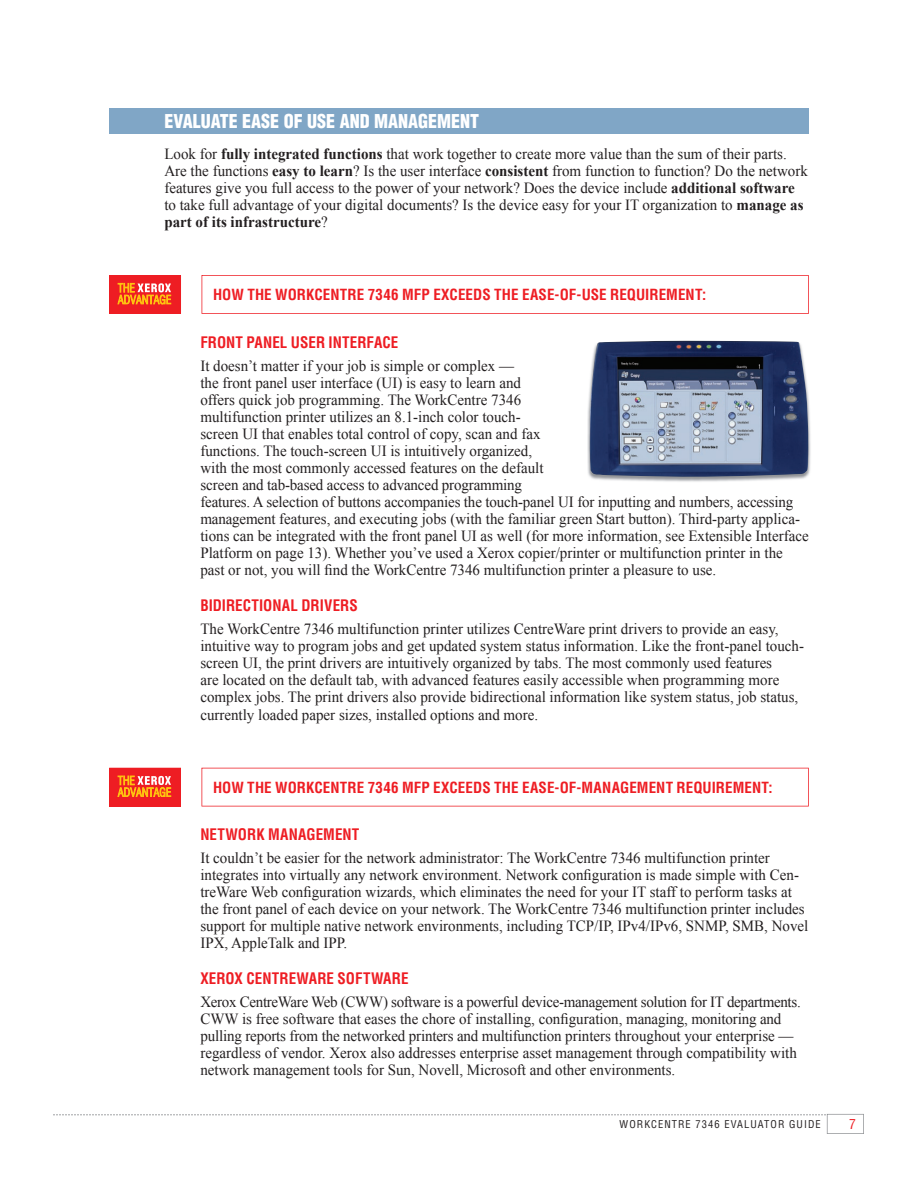
<style>
.page{position:relative;width:918px;height:1188px;background:#fff}
.page>*{position:absolute;margin:0;border:0;box-sizing:border-box;transform-origin:0 0}
.t1{font:900 condensed 18.6px "Helvetica";color:#fff}
.t2{font:15.45px/17.1px "Times New Roman";color:#231f20}
.t3{font:700 condensed 15.45px "Helvetica";letter-spacing:.005em;color:#ee1d23}
.t4{font:700 condensed 15px "Helvetica";letter-spacing:.005em;color:#ee1d23}
.t5{font:condensed 13.5px "Helvetica";color:#ee1d23}
.t6{font:condensed 10.5px "Helvetica";letter-spacing:.1em;color:#231f20}
.s1{font-weight:700}
</style>
<div class="page">
<div style="left:109px;top:108px;width:700px;height:26px;background:#80a6c6"></div>
<svg style="left:202px;top:275px;width:607px;height:39px"></svg>
<svg style="left:109px;top:275px;width:72px;height:39px;background:#f1432d"></svg>
<svg style="left:53px;top:1114px;width:811px;height:20px"></svg>
<div style="left:496px;top:1118px;width:326px;height:16px;background:#fff"></div>
<svg style="left:202px;top:768px;width:607px;height:38px"></svg>
<svg style="left:109px;top:768px;width:72px;height:38px;background:#f1442d"></svg>
<img style="left:587px;top:385px;width:224px;height:97px">
<img style="left:590px;top:341px;width:218px;height:136px">
<p class="t1" style="left:164px;top:110px;width:316px">EVALUATE EASE OF USE AND MANAGEMENT</p>
<p class="t2" style="left:164px;top:145px;width:645px">Look for <span class="s1">fully integrated functions</span> that work together to create more value than the sum of their parts.<br>Are the functions <span class="s1">easy to learn</span>? Is the user interface <span class="s1">consistent</span> from function to function? Do the network features give you full access to the power of your network? Does the device include <span class="s1">additional software </span>to take full advantage of your digital documents? Is the device easy for your IT organization to <span class="s1">manage as part of its infrastructure</span>?</p>
<p class="t4" style="left:213px;top:286px;width:495px">HOW THE WORKCENTRE 7346 MFP EXCEEDS THE EASE-OF-USE REQUIREMENT:</p>
<p class="t3" style="left:200px;top:333px;width:200px">FRONT PANEL USER INTERFACE</p>
<p class="t2" style="left:200px;top:357px;width:610px">It doesn’t matter if your job is simple or complex —<br>the front panel user interface (UI) is easy to learn and<br>offers quick job programming. The WorkCentre 7346<br>multifunction printer utilizes an 8.1-inch color touch-<br>screen UI that enables total control of copy, scan and fax<br>functions. The touch-screen UI is intuitively organized,<br>with the most commonly accessed features on the default<br>screen and tab-based access to advanced programming<br>features. A selection of buttons accompanies the touch-panel UI for inputting and numbers, accessing management features, and executing jobs (with the familiar green Start button). Third-party applica&shy;tions can be integrated with the front panel UI as well (for more information, see Extensible Interface Platform on page 13). Whether you’ve used a Xerox copier/printer or multifunction printer in the past or not, you will find the WorkCentre 7346 multifunction printer a pleasure to use.</p>
<p class="t3" style="left:200px;top:596px;width:159px">BIDIRECTIONAL DRIVERS</p>
<p class="t2" style="left:200px;top:620px;width:605px">The WorkCentre 7346 multifunction printer utilizes CentreWare print drivers to provide an easy, intuitive way to program jobs and get updated system status information. Like the front-panel touch&shy;screen UI, the print drivers are intuitively organized by tabs. The most commonly used features<br>are located on the default tab, with advanced features easily accessible when programming more complex jobs. The print drivers also provide bidirectional information like system status, job status, currently loaded paper sizes, installed options and more.</p>
<p class="t4" style="left:213px;top:778px;width:561px">HOW THE WORKCENTRE 7346 MFP EXCEEDS THE EASE-OF-MANAGEMENT REQUIREMENT:</p>
<p class="t3" style="left:200px;top:825px;width:161px">NETWORK MANAGEMENT</p>
<p class="t2" style="left:200px;top:849px;width:610px">It couldn’t be easier for the network administrator: The WorkCentre 7346 multifunction printer integrates into virtually any network environment. Network configuration is made simple with Cen&shy;treWare Web configuration wizards, which eliminates the need for your IT staff to perform tasks at the front panel of each device on your network. The WorkCentre 7346 multifunction printer includes support for multiple native network environments, including TCP/IP, IPv4/IPv6, SNMP, SMB, Novel IPX, AppleTalk and IPP.</p>
<p class="t3" style="left:200px;top:969px;width:210px">XEROX CENTREWARE SOFTWARE</p>
<p class="t2" style="left:200px;top:993px;width:602px">Xerox CentreWare Web (CWW) software is a powerful device-management solution for IT departments.<br>CWW is free software that eases the chore of installing, configuration, managing, monitoring and pulling reports from the networked printers and multifunction printers throughout your enterprise — regardless of vendor. Xerox also addresses enterprise asset management through compatibility with network management tools for Sun, Novell, Microsoft and other environments.</p>
<p class="t6" style="left:620px;top:1118px;width:203px">WORKCENTRE 7346 EVAlUATOR GUIDE</p>
<p class="t5" style="left:849px;top:1116px;width:8px">7</p>
</div>
